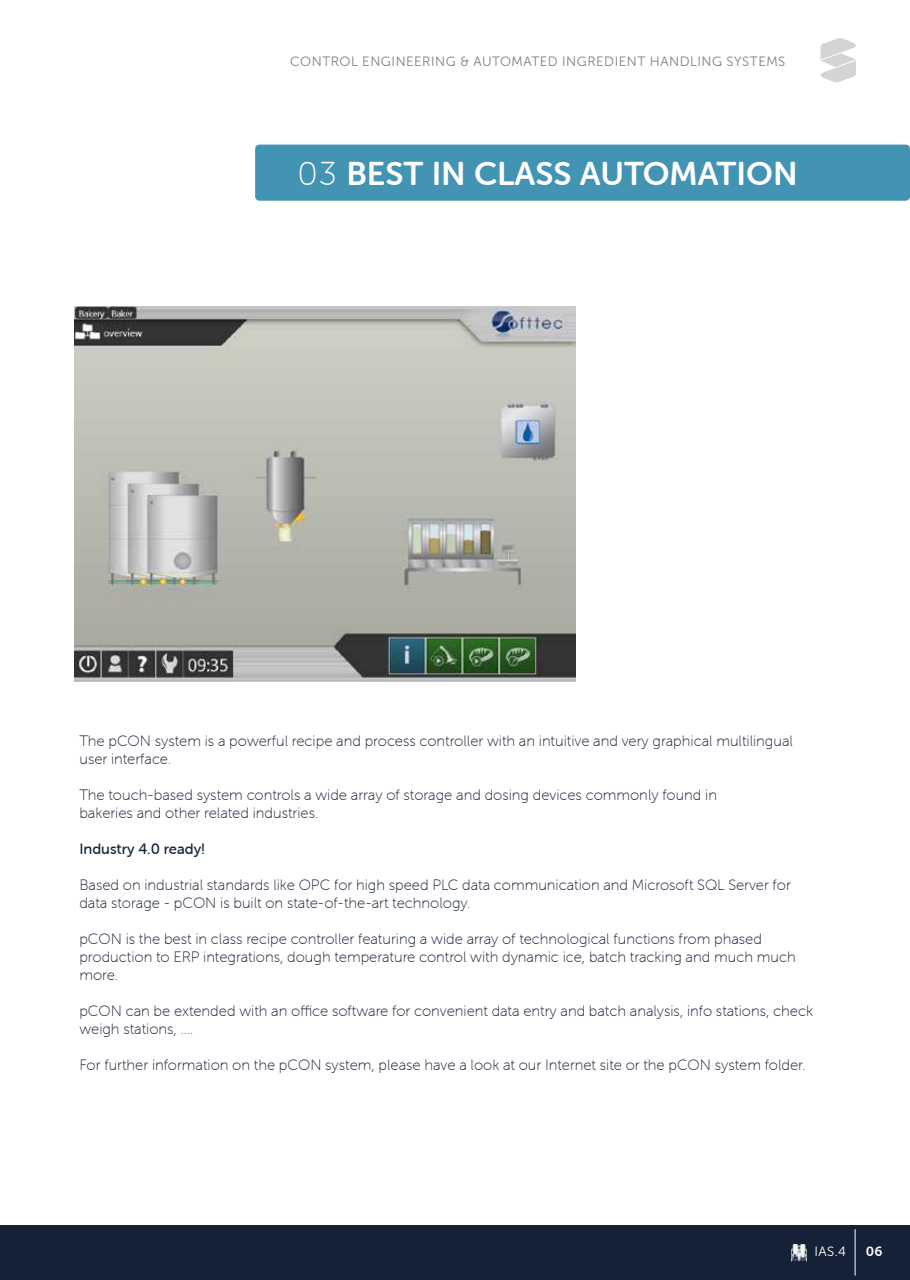
<style>
.page{position:relative;width:910px;height:1280px;background:#fff}
.page>*{position:absolute;margin:0;border:0;box-sizing:border-box;transform-origin:0 0}
.t1{font:33px "Museo Sans Rounded 700";color:#fff}
.t2{font:15px/18px "Museo Sans Rounded 100";color:#142137}
.t3{font:15px "Museo Sans Rounded 500";color:#142137}
.t4{font:13.5px "Museo Sans Rounded 300";letter-spacing:.04em;color:#7c8286}
.t5{font:13.5px "Museo Sans Rounded 300";color:#fff}
.t6{font:13.5px "Museo Sans Rounded 700";color:#fff}
.s1{font-family:"Museo Sans Rounded 100"}
</style>
<div class="page">
<div style="left:255px;top:145px;width:655px;height:56px;background:#4393b3;border-radius:4px"></div>
<img style="left:75px;top:306px;width:500px;height:376px">
<svg style="left:820px;top:38px;width:36px;height:45px"></svg>
<div style="left:0;top:1226px;width:910px;height:54px;background:#142137"></div>
<hr style="left:855px;top:1229px;width:1px;height:46px;background:#fff">
<img style="left:791px;top:1244px;width:15px;height:17px">
<p class="t4" style="left:290px;top:54px;width:497px">CONTROL ENGINEERING &amp; AUTOMATED INGREDIENT HANDLING SYSTEMS</p>
<h1 class="t1" style="left:298px;top:155px;width:501px"><span class="s1">03</span> BEST IN CLASS AUTOMATION</h1>
<p class="t2" style="left:79px;top:732px;width:715px">The pCON system is a powerful recipe and process controller with an intuitive and very graphical multilingual user interface.</p>
<p class="t2" style="left:79px;top:786px;width:639px">The touch-based system controls a wide array of storage and dosing devices commonly found in bakeries and other related industries.</p>
<p class="t3" style="left:79px;top:840px;width:127px">Industry 4.0 ready!</p>
<p class="t2" style="left:79px;top:876px;width:713px">Based on industrial standards like OPC for high speed PLC data communication and Microsoft SQL Server for data storage - pCON is built on state-of-the-art technology.</p>
<p class="t2" style="left:79px;top:930px;width:718px">pCON is the best in class recipe controller featuring a wide array of technological functions from phased production to ERP integrations, dough temperature control with dynamic ice, batch tracking and much much more.</p>
<p class="t2" style="left:79px;top:1002px;width:735px">pCON can be extended with an office software for convenient data entry and batch analysis, info stations, check weigh stations, ....</p>
<p class="t2" style="left:79px;top:1056px;width:728px">For further information on the pCON system, please have a look at our Internet site or the pCON system folder.</p>
<p class="t5" style="left:814px;top:1244px;width:33px">IAS.4</p>
<p class="t6" style="left:866px;top:1244px;width:18px">06</p>
</div>
